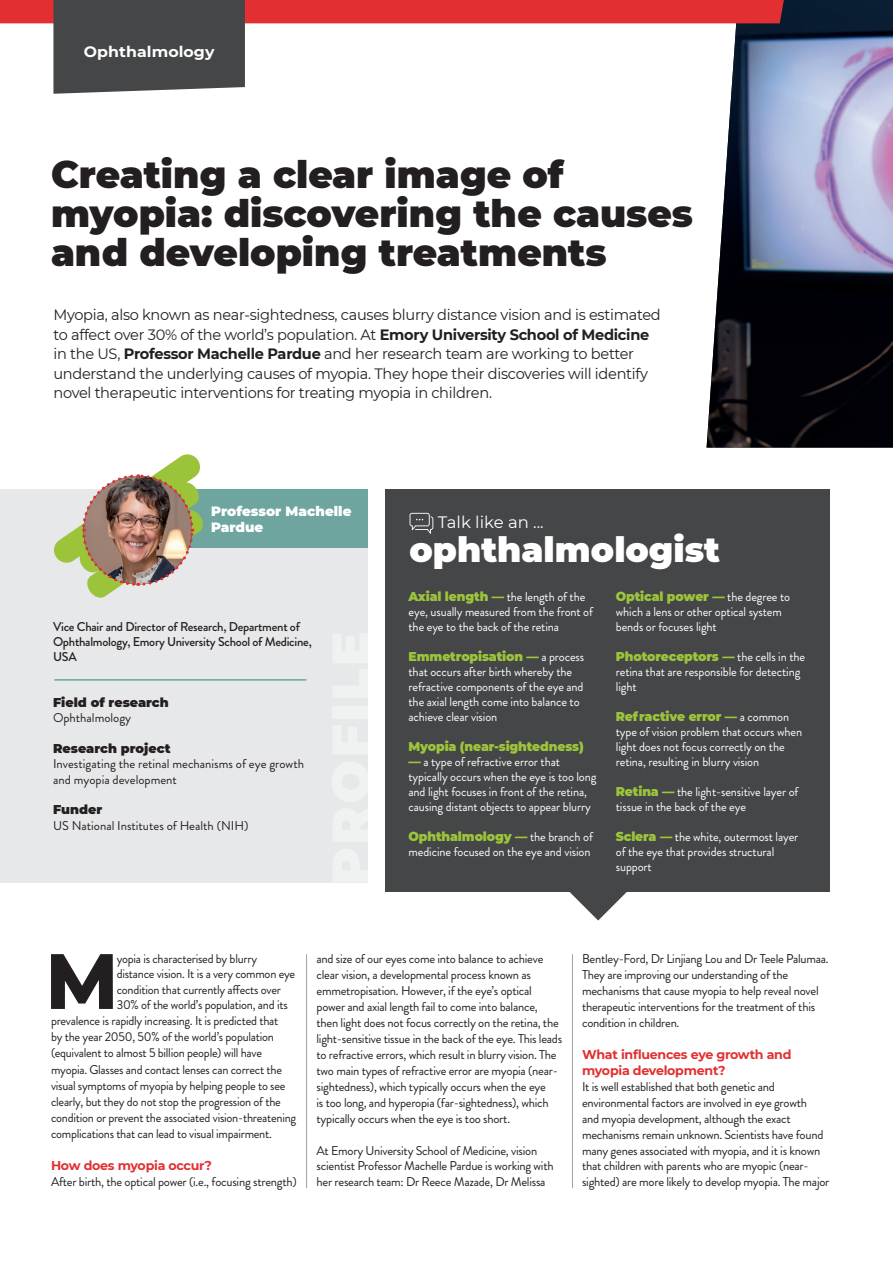
<style>
.page{position:relative;width:893px;height:1263px;background:#fff}
.page>*{position:absolute;margin:0;border:0;box-sizing:border-box;transform-origin:0 0}
.t1{font:800 78.3px "Montserrat";color:#231f20}
.t2{font:900 37.5px/39px "Montserrat";color:#231f20}
.t3{font:900 34.5px "Montserrat";color:#fff}
.t4{font:16.5px "Montserrat";color:#fff}
.t5{font:15px/19.5px "Montserrat";letter-spacing:-.02em;color:#231f20}
.t6{font:700 15px "Montserrat";letter-spacing:.005em;color:#fff;scale:1.05 1}
.t7{font:900 13.5px/16.2px "Montserrat";color:#fff}
.t8{font:12.75px/15.9px "Brandon Grotesque";letter-spacing:-.02em;color:#231f20}
.t9{font:12.75px/15px "Brandon Grotesque";letter-spacing:-.01em;color:#fff}
.t10{font:12.75px/15.3px "Brandon Grotesque";color:#231f20}
.t11{font:500 12.75px/15.3px "Brandon Grotesque";letter-spacing:-.02em;color:#231f20}
.t12{font:700 12.75px/15.9px "Montserrat";letter-spacing:-.02em;color:#e22f32}
.t13{font:900 12.75px "Montserrat";letter-spacing:-.01em;color:#9cc43b}
.t14{font:900 12.75px "Montserrat";color:#231f20}
.s1{font-weight:700}
.s2{font-family:"Montserrat";font-weight:900}
.s3{font-family:"Montserrat";font-weight:900;color:#9cc43b}
</style>
<div class="page">
<div style="left:0;top:489px;width:368px;height:393px;background:#e7e8e9"></div>
<img style="left:707px;top:0;width:186px;height:448px">
<svg style="left:0;top:0;width:784px;height:94px"></svg>
<div style="left:122px;top:489px;width:246px;height:58px;background:#6ea69f"></div>
<hr style="left:572px;top:954px;width:1px;height:234px;background:#a0a1a5">
<hr style="left:306px;top:954px;width:1px;height:234px;background:#a0a1a5">
<img style="left:54px;top:454px;width:150px;height:144px">
<hr style="left:54px;top:679px;width:252px;height:2px;background:#6ea69f">
<div style="left:385px;top:489px;width:444px;height:403px;background:#454647"></div>
<svg style="left:569px;top:892px;width:58px;height:28px"></svg>
<svg style="left:410px;top:513px;width:23px;height:21px"></svg>
<p class="t6" style="left:84px;top:41px;width:126px">Ophthalmology</p>
<p class="t2" style="left:51px;top:153px;width:644px">Creating a clear image of myopia: discovering the causes and developing treatments</p>
<p class="t5" style="left:53px;top:304px;width:609px">Myopia, also known as near-sightedness, causes blurry distance vision and is estimated to affect over 30% of the world’s population. At <span class="s1">Emory University School of Medicine </span>in the US, <span class="s1">Professor Machelle Pardue</span> and her research team are working to better understand the underlying causes of myopia. They hope their discoveries will identify novel therapeutic interventions for treating myopia in children.</p>
<p class="t7" style="left:211px;top:502px;width:142px">Professor Machelle<br>Pardue</p>
<p class="t11" style="left:53px;top:619px;width:260px">Vice Chair and Director of Research, Department of<br>Ophthalmology, Emory University School of Medicine,<br>USA</p>
<p class="t14" style="left:53px;top:693px;width:117px">Field of research</p>
<p class="t10" style="left:53px;top:710px;width:80px">Ophthalmology</p>
<p class="t10" style="left:53px;top:741px;width:252px"><span class="s2">Research project<br></span>Investigating the retinal mechanisms of eye growth and myopia development</p>
<p class="t10" style="left:53px;top:802px;width:197px"><span class="s2">Funder<br></span>US National Institutes of Health (NIH)</p>
<p class="t4" style="left:438px;top:510px;width:107px">Talk like an ...</p>
<p class="t3" style="left:410px;top:524px;width:312px">ophthalmologist</p>
<p class="t9" style="left:409px;top:589px;width:186px"><span class="s3">Axial length —</span> the length of the eye, usually measured from the front of the eye to the back of the retina</p>
<p class="t9" style="left:409px;top:649px;width:177px"><span class="s3">Emmetropisation —</span> a process that occurs after birth whereby the refractive components of the eye and the axial length come into balance to achieve clear vision</p>
<p class="t13" style="left:409px;top:737px;width:177px">Myopia (near-sightedness)</p>
<p class="t9" style="left:409px;top:754px;width:189px"><span class="s3">—</span> a type of refractive error that typically occurs when the eye is too long and light focuses in front of the retina, causing distant objects to appear blurry</p>
<p class="t9" style="left:409px;top:829px;width:186px"><span class="s3">Ophthalmology —</span> the branch of medicine focused on the eye and vision</p>
<p class="t9" style="left:616px;top:589px;width:176px"><span class="s3">Optical power —</span> the degree to which a lens or other optical system bends or focuses light</p>
<p class="t9" style="left:616px;top:649px;width:191px"><span class="s3">Photoreceptors —</span> the cells in the retina that are responsible for detecting light</p>
<p class="t9" style="left:616px;top:709px;width:188px"><span class="s3">Refractive error —</span> a common type of vision problem that occurs when light does not focus correctly on the retina, resulting in blurry vision</p>
<p class="t9" style="left:616px;top:784px;width:184px"><span class="s3">Retina —</span> the light-sensitive layer of tissue in the back of the eye</p>
<p class="t9" style="left:616px;top:829px;width:184px"><span class="s3">Sclera —</span> the white, outermost layer of the eye that provides structural support</p>
<p class="t1" style="left:46px;top:924px;width:74px">M</p>
<p class="t8" style="left:117px;top:951px;width:142px">yopia is characterised by blurry</p>
<p class="t8" style="left:117px;top:966px;width:180px">distance vision. It is a very common eye</p>
<p class="t8" style="left:117px;top:981px;width:166px">condition that currently affects over</p>
<p class="t8" style="left:117px;top:997px;width:173px">30% of the world’s population, and its</p>
<p class="t8" style="left:51px;top:1013px;width:229px">prevalence is rapidly increasing. It is predicted that</p>
<p class="t8" style="left:51px;top:1029px;width:224px">by the year 2050, 50% of the world’s population</p>
<p class="t8" style="left:51px;top:1045px;width:212px">(equivalent to almost 5 billion people) will have</p>
<p class="t8" style="left:51px;top:1061px;width:233px">myopia. Glasses and contact lenses can correct the</p>
<p class="t8" style="left:51px;top:1077px;width:236px">visual symptoms of myopia by helping people to see</p>
<p class="t8" style="left:51px;top:1093px;width:231px">clearly, but they do not stop the progression of the</p>
<p class="t8" style="left:51px;top:1110px;width:247px">condition or prevent the associated vision-threatening</p>
<p class="t8" style="left:51px;top:1126px;width:222px">complications that can lead to visual impairment.</p>
<p class="t12" style="left:51px;top:1157px;width:163px">How does myopia occur?</p>
<p class="t8" style="left:51px;top:1174px;width:247px">After birth, the optical power (i.e., focusing strength)</p>
<p class="t8" style="left:316px;top:951px;width:247px">and size of our eyes come into balance to achieve clear vision, a developmental process known as emmetropisation. However, if the eye’s optical power and axial length fail to come into balance, then light does not focus correctly on the retina, the light-sensitive tissue in the back of the eye. This leads to refractive errors, which result in blurry vision. The two main types of refractive error are myopia (near&shy;sightedness), which typically occurs when the eye<br>is too long, and hyperopia (far-sightedness), which typically occurs when the eye is too short.</p>
<p class="t8" style="left:316px;top:1142px;width:239px">At Emory University School of Medicine, vision scientist Professor Machelle Pardue is working with her research team: Dr Reece Mazade, Dr Melissa</p>
<p class="t8" style="left:582px;top:951px;width:248px">Bentley-Ford, Dr Linjiang Lou and Dr Teele Palumaa.<br>They are improving our understanding of the mechanisms that cause myopia to help reveal novel therapeutic interventions for the treatment of this condition in children.</p>
<p class="t12" style="left:582px;top:1046px;width:211px">What influences eye growth and myopia development?</p>
<p class="t8" style="left:582px;top:1078px;width:249px">It is well established that both genetic and environmental factors are involved in eye growth<br>and myopia development, although the exact mechanisms remain unknown. Scientists have found many genes associated with myopia, and it is known that children with parents who are myopic (near&shy;sighted) are more likely to develop myopia. The major</p>
</div>
